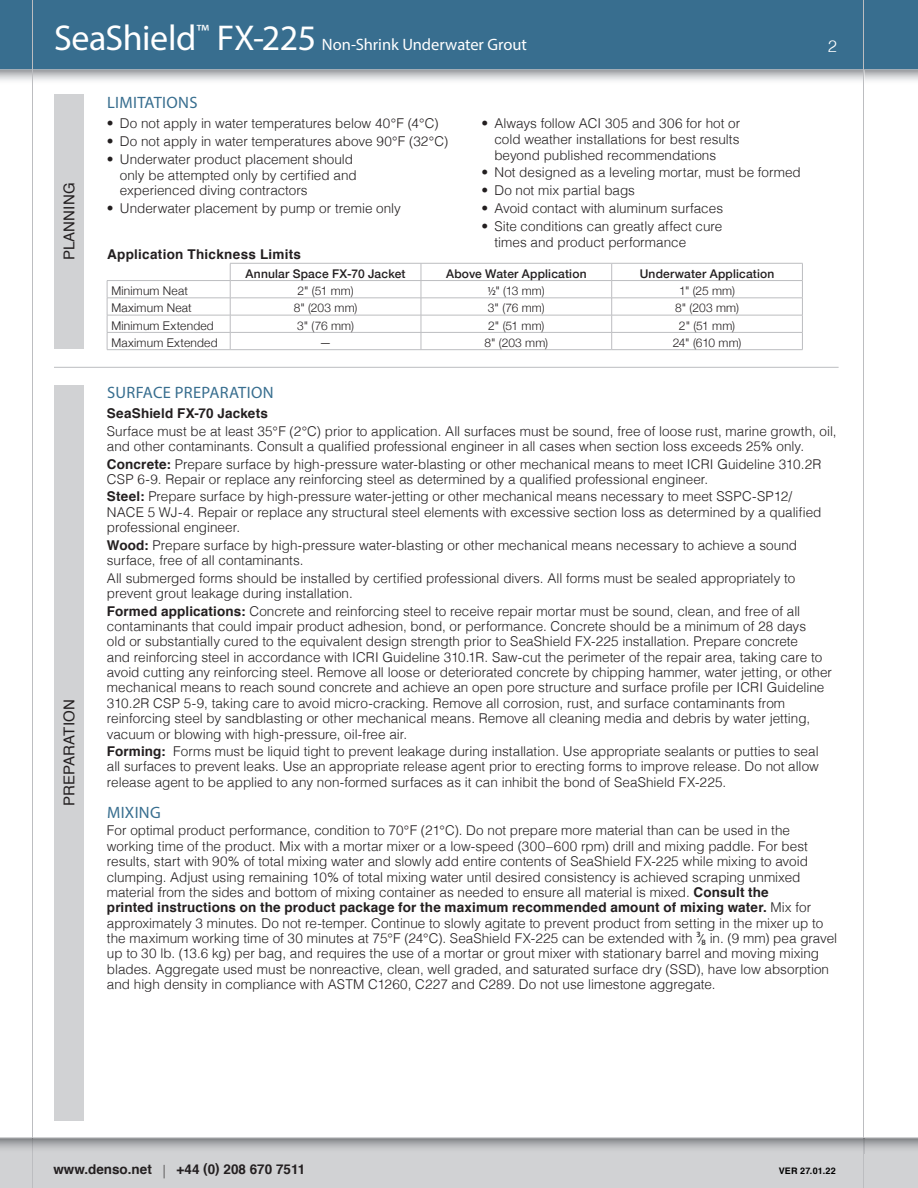
<style>
.page{position:relative;width:918px;height:1188px;background:#fff}
.page>*{position:absolute;margin:0;border:0;box-sizing:border-box;transform-origin:0 0}
.t1{font:16.5px "Myriad Pro";color:#fff}
.t2{font:16.5px "Myriad Pro";letter-spacing:.02em;color:#386e8f}
.t3{font:300 16.5px "Helvetica";color:#fff}
.t4{font:15px "Helvetica";letter-spacing:.01em;color:#231f20}
.t5{font:300 13.5px/15.5px "Helvetica";color:#231f20}
.t6{font:700 13.5px "Helvetica";letter-spacing:.015em;color:#231f20}
.t7{font:300 12px "Helvetica Neue";letter-spacing:.015em;color:#231f20}
.t8{font:500 12px "Helvetica Neue";letter-spacing:.015em;color:#231f20}
.t9{font:700 9px "Helvetica";letter-spacing:.025em;color:#000}
.s1{font-size:36px}
.s2{font-family:"Myriad Pro";font-weight:400}
.s3{font-weight:700}
.s4{font-weight:300}
</style>
<div class="page">
<div style="left:0;top:1138px;width:918px;height:50px;background:#d1d2d4"></div>
<svg style="left:0;top:70px;width:918px;height:15px"></svg>
<div style="left:0;top:0;width:918px;height:70px;background:#386e8f"></div>
<hr style="left:0;top:69px;width:918px;height:1px;background:#bcbdc0">
<hr style="left:32px;top:0;width:1px;height:1188px;background:#bcbdc0">
<hr style="left:864px;top:0;width:1px;height:1188px;background:#bcbdc0">
<svg style="left:0;top:1138px;width:918px;height:16px"></svg>
<hr style="left:54px;top:367px;width:785px;height:1px;background:#bcbdc0">
<div style="left:54px;top:94px;width:30px;height:255px;background:#d1d2d4"></div>
<div style="left:54px;top:385px;width:30px;height:735px;background:#d1d2d4"></div>
<hr style="left:107px;top:280px;width:123px;height:1px;background:#bcbdc0">
<hr style="left:230px;top:280px;width:191px;height:1px;background:#bcbdc0">
<hr style="left:421px;top:280px;width:191px;height:1px;background:#bcbdc0">
<hr style="left:612px;top:280px;width:191px;height:1px;background:#bcbdc0">
<hr style="left:107px;top:332px;width:123px;height:1px;background:#bcbdc0">
<hr style="left:230px;top:332px;width:191px;height:1px;background:#bcbdc0">
<svg style="left:230px;top:264px;width:1px;height:85px"></svg>
<hr style="left:421px;top:332px;width:191px;height:1px;background:#bcbdc0">
<svg style="left:421px;top:264px;width:1px;height:85px"></svg>
<hr style="left:612px;top:332px;width:191px;height:1px;background:#bcbdc0">
<svg style="left:611px;top:264px;width:1px;height:85px"></svg>
<hr style="left:107px;top:349px;width:123px;height:1px;background:#bcbdc0">
<hr style="left:230px;top:349px;width:191px;height:1px;background:#bcbdc0">
<hr style="left:421px;top:349px;width:191px;height:1px;background:#bcbdc0">
<hr style="left:612px;top:349px;width:191px;height:1px;background:#bcbdc0">
<hr style="left:107px;top:315px;width:123px;height:1px;background:#bcbdc0">
<hr style="left:230px;top:315px;width:191px;height:1px;background:#bcbdc0">
<hr style="left:421px;top:315px;width:191px;height:1px;background:#bcbdc0">
<hr style="left:612px;top:315px;width:191px;height:1px;background:#bcbdc0">
<hr style="left:107px;top:298px;width:123px;height:1px;background:#bcbdc0">
<hr style="left:230px;top:298px;width:191px;height:1px;background:#bcbdc0">
<hr style="left:421px;top:298px;width:191px;height:1px;background:#bcbdc0">
<hr style="left:612px;top:298px;width:191px;height:1px;background:#bcbdc0">
<svg style="left:802px;top:264px;width:1px;height:85px"></svg>
<hr style="left:230px;top:263px;width:191px;height:1px;background:#bcbdc0">
<hr style="left:421px;top:263px;width:191px;height:1px;background:#bcbdc0">
<hr style="left:612px;top:263px;width:191px;height:1px;background:#bcbdc0">
<svg style="left:107px;top:281px;width:1px;height:68px"></svg>
<p class="t1" style="left:54px;top:34px;width:475px"><span class="s1">SeaShield</span><sup>™</sup> <span class="s1">FX-225</span> Non-Shrink Underwater Grout</p>
<p class="t4" style="left:58px;top:260px;width:79px;rotate:-90deg">PLANNING</p>
<p class="t2" style="left:107px;top:92px;width:92px">LIMITATIONS</p>
<p class="t5" style="left:107px;top:115px;width:333px">• Do not apply in water temperatures below 40°F (4°C)</p>
<p class="t5" style="left:107px;top:132px;width:343px">• Do not apply in water temperatures above 90°F (32°C)</p>
<p class="t5" style="left:120px;top:150px;width:238px;text-indent:-13px">• Underwater product placement should only be attempted only by certified and experienced diving contractors</p>
<p class="t5" style="left:107px;top:200px;width:296px">• Underwater placement by pump or tremie only</p>
<p class="t5" style="left:494px;top:114px;width:247px;text-align:justify;text-indent:-13px">• Always follow ACI 305 and 306 for hot or cold weather installations for best results beyond published recommendations</p>
<p class="t5" style="left:481px;top:164px;width:321px">• Not designed as a leveling mortar, must be formed</p>
<p class="t5" style="left:481px;top:182px;width:155px">• Do not mix partial bags</p>
<p class="t5" style="left:481px;top:200px;width:243px">• Avoid contact with aluminum surfaces</p>
<p class="t5" style="left:494px;top:218px;width:229px;text-indent:-13px">• Site conditions can greatly affect cure times and product performance</p>
<p class="t6" style="left:107px;top:243px;width:195px">Application Thickness Limits</p>
<p class="t8" style="left:246px;top:264px;width:161px">Annular Space FX-70 Jacket</p>
<p class="t8" style="left:446px;top:264px;width:142px">Above Water Application</p>
<p class="t8" style="left:640px;top:264px;width:136px">Underwater Application</p>
<p class="t7" style="left:111px;top:281px;width:78px">Minimum Neat</p>
<p class="t7" style="left:297px;top:281px;width:58px">2" (51 mm)</p>
<p class="t7" style="left:488px;top:281px;width:58px"><span class="s2">½</span>" (13 mm)</p>
<p class="t7" style="left:679px;top:281px;width:57px">1" (25 mm)</p>
<p class="t7" style="left:111px;top:298px;width:82px">Maximum Neat</p>
<p class="t7" style="left:294px;top:298px;width:65px">8" (203 mm)</p>
<p class="t7" style="left:488px;top:298px;width:58px">3" (76 mm)</p>
<p class="t7" style="left:675px;top:298px;width:65px">8" (203 mm)</p>
<p class="t7" style="left:111px;top:316px;width:104px">Minimum Extended</p>
<p class="t7" style="left:297px;top:316px;width:58px">3" (76 mm)</p>
<p class="t7" style="left:488px;top:316px;width:58px">2" (51 mm)</p>
<p class="t7" style="left:679px;top:316px;width:58px">2" (51 mm)</p>
<p class="t7" style="left:111px;top:333px;width:108px">Maximum Extended</p>
<p class="t7" style="left:320px;top:333px;width:13px">—</p>
<p class="t7" style="left:484px;top:333px;width:65px">8" (203 mm)</p>
<p class="t7" style="left:673px;top:333px;width:70px">24" (610 mm)</p>
<p class="t3" style="left:828px;top:32px;width:11px">2</p>
<p class="t4" style="left:58px;top:806px;width:108px;rotate:-90deg">PREPARATION</p>
<p class="t2" style="left:107px;top:383px;width:168px">SURFACE PREPARATION</p>
<p class="t6" style="left:107px;top:402px;width:163px">SeaShield FX-70 Jackets</p>
<p class="t5" style="left:107px;top:422px;width:731px">Surface must be at least 35°F (2°C) prior to application. All surfaces must be sound, free of loose rust, marine growth, oil, and other contaminants. Consult a qualified professional engineer in all cases when section loss exceeds 25% only.</p>
<p class="t5" style="left:107px;top:455px;width:716px"><span class="s3">Concrete:</span> Prepare surface by high-pressure water-blasting or other mechanical means to meet ICRI Guideline 310.2R<br>CSP 6-9. Repair or replace any reinforcing steel as determined by a qualified professional engineer.</p>
<p class="t5" style="left:107px;top:488px;width:716px"><span class="s3">Steel:</span> Prepare surface by high-pressure water-jetting or other mechanical means necessary to meet SSPC-SP12/<br>NACE 5 WJ-4. Repair or replace any structural steel elements with excessive section loss as determined by a qualified professional engineer.</p>
<p class="t5" style="left:107px;top:536px;width:692px"><span class="s3">Wood:</span> Prepare surface by high-pressure water-blasting or other mechanical means necessary to achieve a sound surface, free of all contaminants.</p>
<p class="t5" style="left:107px;top:569px;width:690px">All submerged forms should be installed by certified professional divers. All forms must be sealed appropriately to prevent grout leakage during installation.</p>
<p class="t5" style="left:107px;top:602px;width:727px"><span class="s3">Formed applications:</span> Concrete and reinforcing steel to receive repair mortar must be sound, clean, and free of all contaminants that could impair product adhesion, bond, or performance. Concrete should be a minimum of 28 days<br>old or substantially cured to the equivalent design strength prior to SeaShield FX-225 installation. Prepare concrete<br>and reinforcing steel in accordance with ICRI Guideline 310.1R. Saw-cut the perimeter of the repair area, taking care to avoid cutting any reinforcing steel. Remove all loose or deteriorated concrete by chipping hammer, water jetting, or other mechanical means to reach sound concrete and achieve an open pore structure and surface profile per ICRI Guideline 310.2R CSP 5-9, taking care to avoid micro-cracking. Remove all corrosion, rust, and surface contaminants from reinforcing steel by sandblasting or other mechanical means. Remove all cleaning media and debris by water jetting, vacuum or blowing with high-pressure, oil-free air.</p>
<p class="t5" style="left:107px;top:743px;width:714px;text-align:justify"><span class="s3">Forming:</span> Forms must be liquid tight to prevent leakage during installation. Use appropriate sealants or putties to seal all surfaces to prevent leaks. Use an appropriate release agent prior to erecting forms to improve release. Do not allow release agent to be applied to any non-formed surfaces as it can inhibit the bond of SeaShield FX-225.</p>
<p class="t2" style="left:107px;top:802px;width:55px">MIXING</p>
<p class="t5" style="left:107px;top:822px;width:732px">For optimal product performance, condition to 70°F (21°C). Do not prepare more material than can be used in the working time of the product. Mix with a mortar mixer or a low-speed (300–600 rpm) drill and mixing paddle. For best results, start with 90% of total mixing water and slowly add entire contents of SeaShield FX-225 while mixing to avoid clumping. Adjust using remaining 10% of total mixing water until desired consistency is achieved scraping unmixed material from the sides and bottom of mixing container as needed to ensure all material is mixed. <span class="s3">Consult the<br>printed instructions on the product package for the maximum recommended amount of mixing water.</span> Mix for approximately 3 minutes. Do not re-temper. Continue to slowly agitate to prevent product from setting in the mixer up to the maximum working time of 30 minutes at 75°F (24°C). SeaShield FX-225 can be extended with <span class="s2">³⁄8</span> in. (9 mm) pea gravel up to 30 lb. (13.6 kg) per bag, and requires the use of a mortar or grout mixer with stationary barrel and moving mixing blades. Aggregate used must be nonreactive, clean, well graded, and saturated surface dry (SSD), have low absorption and high density in compliance with ASTM C1260, C227 and C289. Do not use limestone aggregate.</p>
<p class="t6" style="left:53px;top:1158px;width:254px">www.denso.net <span class="s4">|</span> +44 (0) 208 670 7511</p>
<p class="t9" style="left:779px;top:1164px;width:59px">VER 27.01.22</p>
</div>
